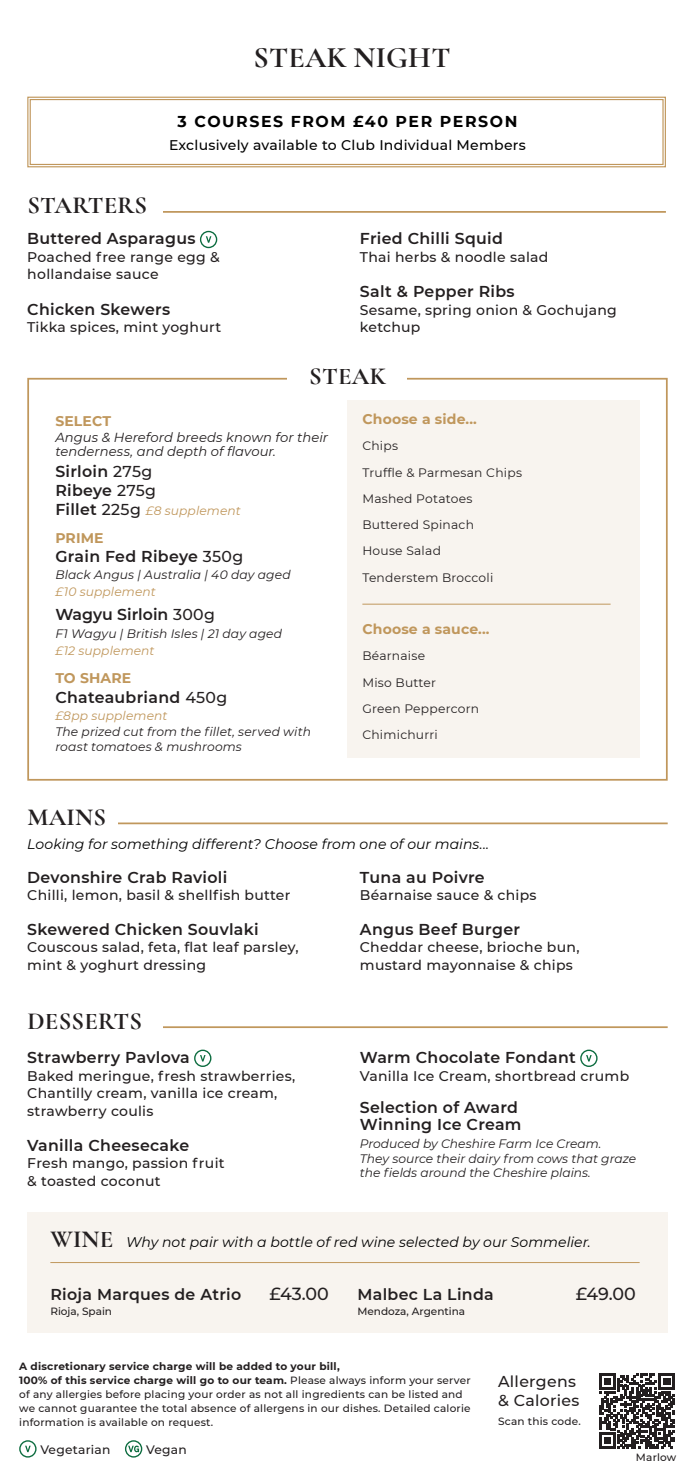
<style>
.page{position:relative;width:695px;height:1474px;background:#fff}
.page>*{position:absolute;margin:0;border:0;box-sizing:border-box;transform-origin:0 0}
.t1{font:700 29.75px "Cormorant Garamond";letter-spacing:.01em;color:#231f20}
.t2{font:700 24.5px "Cormorant Garamond";letter-spacing:.01em;color:#231f20}
.t3{font:500 17.5px "Montserrat";letter-spacing:-.005em;color:#231f20}
.t4{font:600 15.75px/18.9px "Montserrat";letter-spacing:.02em;color:#231f20}
.t5{font:700 15.75px "Montserrat";letter-spacing:.1em;color:#000}
.t6{font:500 15.75px/19.2px "Montserrat";letter-spacing:.02em;color:#231f20}
.t7{font:600 15.75px "Montserrat";color:#231f20}
.t8{font:500 14px/17.5px "Montserrat";letter-spacing:.02em;color:#231f20}
.t9{font:italic 14px "Montserrat";letter-spacing:.005em;color:#000}
.t10{font:700 14px "Montserrat";letter-spacing:.01em;color:#c0975c}
.t11{font:500 14px "Montserrat";letter-spacing:.02em;color:#000}
.t12{font:italic 13.12px/14px "Montserrat";letter-spacing:.005em;color:#231f20}
.t13{font:italic 12.25px/14.7px "Montserrat";color:#231f20}
.t14{font:12.25px/26.2px "Montserrat";letter-spacing:.02em;color:#231f20}
.t15{font:italic 12.25px "Montserrat";letter-spacing:.01em;color:#c0975c}
.t16{font:500 12.25px "Montserrat";letter-spacing:.02em;color:#231f20}
.t17{font:500 10.5px/14px "Montserrat";letter-spacing:.02em;color:#231f20}
.t18{font:500 10.5px "Montserrat";color:#231f20}
.s1{font-weight:500}
.s2{font-weight:600;font-style:normal;font-size:15.75px;color:#231f20}
.s3{font-weight:500;font-style:normal;font-size:15.75px;color:#231f20}
.s4{font-weight:700}
</style>
<div class="page">
<div style="left:27px;top:378px;width:640px;height:402px;border:2px solid #c0975c"></div>
<div style="left:347px;top:400px;width:292px;height:357px;background:#f8f4ef"></div>
<svg style="left:200px;top:231px;width:17px;height:17px"></svg>
<hr style="left:32px;top:211px;width:633px;height:2px;background:#c0975c">
<hr style="left:27px;top:822px;width:640px;height:2px;background:#c0975c">
<div style="left:27px;top:190px;width:136px;height:23px;background:#fff"></div>
<div style="left:288px;top:361px;width:119px;height:31px;background:#fff"></div>
<div style="left:27px;top:802px;width:91px;height:22px;background:#fff"></div>
<hr style="left:362px;top:604px;width:248px;height:1px;background:#c0975c">
<div style="left:27px;top:1212px;width:640px;height:120px;background:#f8f4ef"></div>
<svg style="left:194px;top:1049px;width:17px;height:17px"></svg>
<svg style="left:580px;top:1049px;width:17px;height:17px"></svg>
<hr style="left:27px;top:1026px;width:640px;height:2px;background:#c0975c">
<hr style="left:50px;top:1262px;width:589px;height:1px;background:#c0975c">
<div style="left:27px;top:1006px;width:136px;height:30px;background:#fff"></div>
<svg style="left:19px;top:1440px;width:18px;height:17px"></svg>
<svg style="left:125px;top:1440px;width:17px;height:17px"></svg>
<svg style="left:599px;top:1373px;width:75px;height:75px"></svg>
<svg style="left:27px;top:96px;width:639px;height:72px"></svg>
<div style="left:30px;top:99px;width:633px;height:66px;border:1px solid #c0975c"></div>
<h1 class="t1" style="left:253px;top:39px;width:198px">STEAK NIGHT</h1>
<h2 class="t2" style="left:27px;top:190px;width:121px">STARTERS</h2>
<p class="t5" style="left:177px;top:112px;width:341px">3 COURSES FROM £40 PER PERSON</p>
<p class="t11" style="left:169px;top:137px;width:358px">Exclusively available to Club Individual Members</p>
<p class="t4" style="left:27px;top:229px;width:170px">Buttered Asparagus</p>
<p class="t8" style="left:27px;top:248px;width:194px">Poached free range egg &amp; hollandaise sauce</p>
<p class="t4" style="left:27px;top:299px;width:144px">Chicken Skewers</p>
<p class="t8" style="left:27px;top:318px;width:195px">Tikka spices, mint yoghurt</p>
<p class="t4" style="left:360px;top:229px;width:144px">Fried Chilli Squid</p>
<p class="t8" style="left:360px;top:248px;width:190px">Thai herbs &amp; noodle salad</p>
<p class="t4" style="left:360px;top:282px;width:156px">Salt &amp; Pepper Ribs</p>
<p class="t8" style="left:360px;top:301px;width:258px">Sesame, spring onion &amp; Gochujang ketchup</p>
<h2 class="t2" style="left:309px;top:361px;width:78px">STEAK</h2>
<p class="t10" style="left:55px;top:412px;width:57px">SELECT</p>
<p class="t12" style="left:55px;top:430px;width:274px">Angus &amp; Hereford breeds known for their tenderness, and depth of flavour.</p>
<p class="t4" style="left:55px;top:462px;width:102px">Sirloin <span class="s1">275g<br></span>Ribeye <span class="s1">275g</span></p>
<p class="t15" style="left:55px;top:503px;width:187px"><span class="s2">Fillet</span> <span class="s3">225g</span> £8 supplement</p>
<p class="t10" style="left:55px;top:529px;width:50px">PRIME</p>
<p class="t4" style="left:55px;top:547px;width:189px">Grain Fed Ribeye <span class="s1">350g</span></p>
<p class="t13" style="left:55px;top:567px;width:237px">Black Angus | Australia | 40 day aged</p>
<p class="t15" style="left:55px;top:584px;width:102px">£10 supplement</p>
<p class="t7" style="left:55px;top:605px;width:161px">Wagyu Sirloin <span class="s1">300g</span></p>
<p class="t13" style="left:55px;top:626px;width:228px">F1 Wagyu | British Isles | 21 day aged</p>
<p class="t15" style="left:55px;top:643px;width:101px">£12 supplement</p>
<p class="t10" style="left:55px;top:669px;width:77px">TO SHARE</p>
<p class="t4" style="left:55px;top:687px;width:173px">Chateaubriand <span class="s1">450g</span></p>
<p class="t15" style="left:55px;top:708px;width:113px">£8pp supplement</p>
<p class="t13" style="left:55px;top:724px;width:257px">The prized cut from the fillet, served with roast tomatoes &amp; mushrooms</p>
<h2 class="t2" style="left:27px;top:802px;width:80px">MAINS</h2>
<p class="t10" style="left:362px;top:410px;width:116px">Choose a side...</p>
<p class="t14" style="left:362px;top:433px;width:161px">Chips<br>Truffle &amp; Parmesan Chips<br>Mashed Potatoes<br>Buttered Spinach<br>House Salad<br>Tenderstem Broccoli</p>
<p class="t10" style="left:362px;top:620px;width:129px">Choose a sauce...</p>
<p class="t14" style="left:362px;top:643px;width:118px">Béarnaise<br>Miso Butter<br>Green Peppercorn<br>Chimichurri</p>
<p class="t9" style="left:27px;top:835px;width:463px">Looking for something different? Choose from one of our mains...</p>
<p class="t4" style="left:27px;top:867px;width:201px">Devonshire Crab Ravioli</p>
<p class="t8" style="left:27px;top:886px;width:265px">Chilli, lemon, basil &amp; shellfish butter</p>
<p class="t4" style="left:27px;top:919px;width:233px">Skewered Chicken Souvlaki</p>
<p class="t8" style="left:27px;top:938px;width:273px">Couscous salad, feta, flat leaf parsley, mint &amp; yoghurt dressing</p>
<p class="t4" style="left:360px;top:867px;width:126px">Tuna au Poivre</p>
<p class="t8" style="left:360px;top:886px;width:178px">Béarnaise sauce &amp; chips</p>
<p class="t4" style="left:360px;top:919px;width:162px">Angus Beef Burger</p>
<p class="t8" style="left:360px;top:938px;width:221px">Cheddar cheese, brioche bun, mustard mayonnaise &amp; chips</p>
<h2 class="t2" style="left:27px;top:1006px;width:116px">DESSERTS</h2>
<p class="t4" style="left:27px;top:1048px;width:164px">Strawberry Pavlova</p>
<p class="t8" style="left:27px;top:1066px;width:269px">Baked meringue, fresh strawberries,<br>Chantilly cream, vanilla ice cream, strawberry coulis</p>
<p class="t4" style="left:27px;top:1135px;width:163px">Vanilla Cheesecake</p>
<p class="t8" style="left:27px;top:1154px;width:199px">Fresh mango, passion fruit &amp; toasted coconut</p>
<p class="t4" style="left:360px;top:1048px;width:217px">Warm Chocolate Fondant</p>
<p class="t8" style="left:360px;top:1066px;width:271px">Vanilla Ice Cream, shortbread crumb</p>
<p class="t4" style="left:360px;top:1098px;width:163px;line-height:17.5px">Selection of Award<br>Winning Ice Cream</p>
<p class="t13" style="left:360px;top:1136px;width:278px">Produced by Cheshire Farm Ice Cream.<br>They source their dairy from cows that graze the fields around the Cheshire plains.</p>
<h2 class="t2" style="left:50px;top:1224px;width:64px">WINE</h2>
<p class="t9" style="left:126px;top:1233px;width:466px">Why not pair with a bottle of red wine selected by our Sommelier.</p>
<p class="t4" style="left:50px;top:1284px;width:192px">Rioja Marques de Atrio</p>
<p class="t3" style="left:269px;top:1282px;width:61px">£43.00</p>
<p class="t18" style="left:50px;top:1305px;width:63px">Rioja, Spain</p>
<p class="t4" style="left:357px;top:1284px;width:138px">Malbec La Linda</p>
<p class="t3" style="left:575px;top:1282px;width:61px">£49.00</p>
<p class="t18" style="left:357px;top:1305px;width:109px">Mendoza, Argentina</p>
<p class="t17" style="left:19px;top:1358px;width:453px"><span class="s4">A discretionary service charge will be added to your bill,<br>100% of this service charge will go to our team.</span> Please always inform your server of any allergies before placing your order as not all ingredients can be listed and we cannot guarantee the total absence of allergens in our dishes. Detailed calorie information is available on request.</p>
<p class="t16" style="left:40px;top:1441px;width:72px">Vegetarian</p>
<p class="t16" style="left:146px;top:1441px;width:42px">Vegan</p>
<p class="t6" style="left:498px;top:1371px;width:83px">Allergens &amp; Calories</p>
<p class="t17" style="left:498px;top:1414px;width:84px">Scan this code.</p>
<p class="t17" style="left:635px;top:1450px;width:42px">Marlow</p>
</div>
